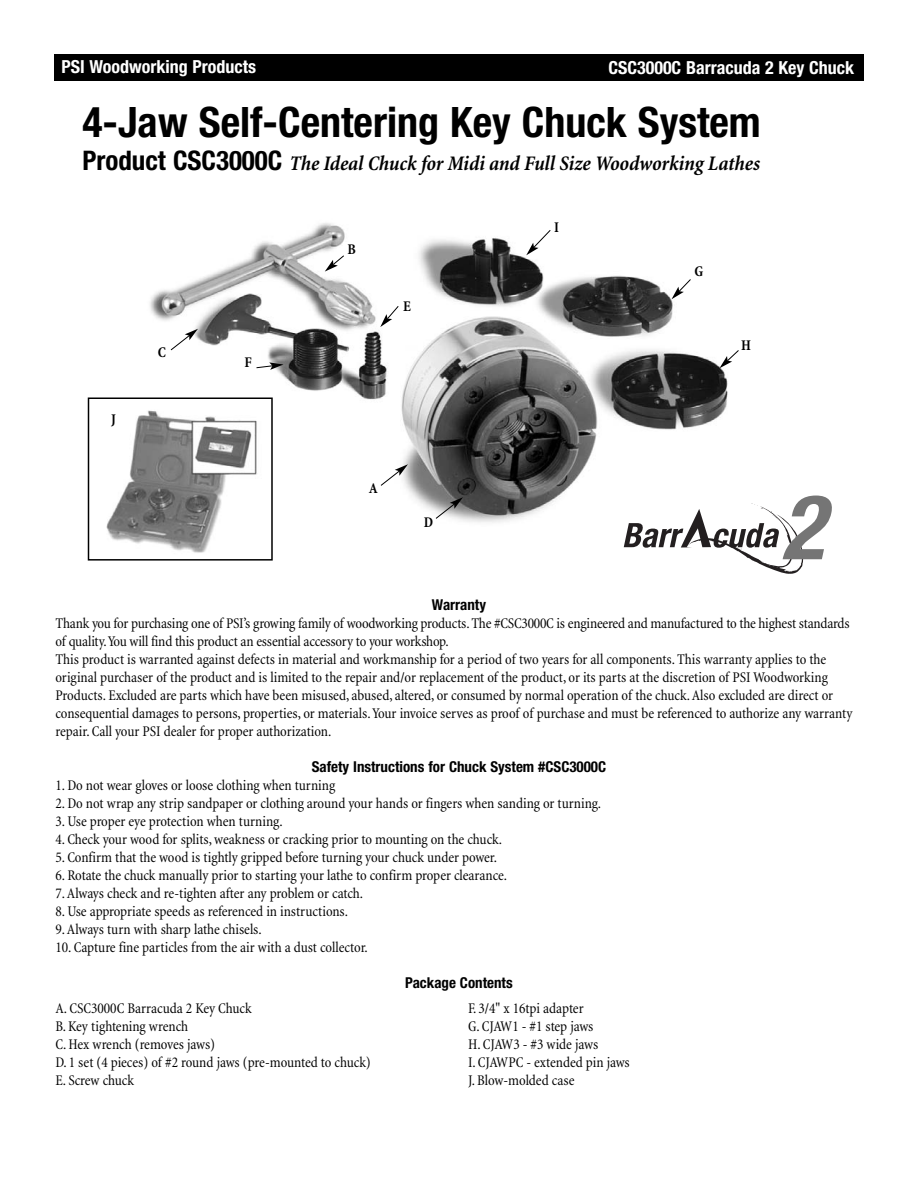
<style>
.page{position:relative;width:918px;height:1188px;background:#fff}
.page>*{position:absolute;margin:0;border:0;box-sizing:border-box;transform-origin:0 0}
.t1{font:italic 700 condensed 90px "Helvetica Neue";color:#757575}
.t2{font:700 condensed 42px "Helvetica Neue";color:#000}
.t3{font:italic 700 condensed 21px "Minion";letter-spacing:-.005em;color:#000}
.t4{font:700 condensed 18px "Helvetica Neue";color:#fff}
.t5{font:condensed 15px/18px "Minion";letter-spacing:-.005em;color:#000}
.t6{font:700 condensed 15px "Helvetica Neue";color:#000}
.t7{font:700 condensed 15px "Minion";color:#000}
.s1{font-family:"Helvetica Neue";font-style:normal;font-size:27px}
</style>
<div class="page">
<div style="left:54px;top:54px;width:810px;height:27px;background:#000"></div>
<img style="left:142px;top:223px;width:586px;height:300px">
<svg style="left:380px;top:464px;width:28px;height:22px"></svg>
<svg style="left:435px;top:497px;width:28px;height:22px"></svg>
<svg style="left:170px;top:329px;width:28px;height:22px"></svg>
<svg style="left:672px;top:278px;width:20px;height:21px"></svg>
<svg style="left:526px;top:229px;width:25px;height:26px"></svg>
<svg style="left:380px;top:305px;width:19px;height:22px"></svg>
<svg style="left:325px;top:255px;width:20px;height:17px"></svg>
<svg style="left:256px;top:362px;width:28px;height:8px"></svg>
<svg style="left:719px;top:349px;width:20px;height:19px"></svg>
<svg style="left:624px;top:503px;width:179px;height:71px"></svg>
<img style="left:106px;top:401px;width:164px;height:152px">
<div style="left:88px;top:398px;width:185px;height:163px;border:2px solid #000"></div>
<p class="t4" style="left:62px;top:60px;width:196px">PSI Woodworking Products</p>
<p class="t4" style="left:608px;top:61px;width:247px">CSC3000C Barracuda 2 Key Chuck</p>
<h2 class="t2" style="left:82px;top:107px;width:680px">4-Jaw Self-Centering Key Chuck System</h2>
<h3 class="t3" style="left:82px;top:155px;width:679px"><span class="s1">Product CSC3000C</span> The Ideal Chuck for Midi and Full Size Woodworking Lathes</h3>
<p class="t7" style="left:111px;top:414px;width:6px">J</p>
<p class="t7" style="left:158px;top:346px;width:10px">C</p>
<p class="t7" style="left:245px;top:356px;width:9px">F</p>
<p class="t7" style="left:348px;top:243px;width:10px">B</p>
<p class="t7" style="left:403px;top:300px;width:9px">E</p>
<p class="t7" style="left:369px;top:482px;width:11px">A</p>
<p class="t7" style="left:424px;top:517px;width:11px">D</p>
<p class="t7" style="left:554px;top:221px;width:6px">I</p>
<p class="t7" style="left:695px;top:265px;width:10px">G</p>
<p class="t7" style="left:741px;top:339px;width:11px">H</p>
<h1 class="t1" style="left:781px;top:495px;width:62px">2</h1>
<p class="t6" style="left:432px;top:599px;width:56px">Warranty</p>
<p class="t5" style="left:56px;top:616px;width:799px">Thank you for purchasing one of PSI’s growing family of woodworking products. The #CSC3000C is engineered and manufactured to the highest standards of quality.You will find this product an essential accessory to your workshop.<br>This product is warranted against defects in material and workmanship for a period of two years for all components. This warranty applies to the original purchaser of the product and is limited to the repair and/or replacement of the product, or its parts at the discretion of PSI Woodworking Products. Excluded are parts which have been misused, abused, altered, or consumed by normal operation of the chuck. Also excluded are direct or consequential damages to persons, properties, or materials.Your invoice serves as proof of purchase and must be referenced to authorize any warranty repair. Call your PSI dealer for proper authorization.</p>
<p class="t6" style="left:312px;top:761px;width:296px">Safety Instructions for Chuck System #CSC3000C</p>
<p class="t5" style="left:56px;top:778px;width:281px">1. Do not wear gloves or loose clothing when turning</p>
<p class="t5" style="left:56px;top:796px;width:547px">2. Do not wrap any strip sandpaper or clothing around your hands or fingers when sanding or turning.</p>
<p class="t5" style="left:56px;top:814px;width:229px">3. Use proper eye protection when turning.</p>
<p class="t5" style="left:56px;top:832px;width:448px">4. Check your wood for splits, weakness or cracking prior to mounting on the chuck.</p>
<p class="t5" style="left:56px;top:850px;width:443px">5. Confirm that the wood is tightly gripped before turning your chuck under power.</p>
<p class="t5" style="left:56px;top:868px;width:453px">6. Rotate the chuck manually prior to starting your lathe to confirm proper clearance.</p>
<p class="t5" style="left:56px;top:886px;width:309px">7. Always check and re-tighten after any problem or catch.</p>
<p class="t5" style="left:56px;top:904px;width:294px">8. Use appropriate speeds as referenced in instructions.</p>
<p class="t5" style="left:56px;top:922px;width:208px">9. Always turn with sharp lathe chisels.</p>
<p class="t5" style="left:56px;top:940px;width:314px">10. Capture fine particles from the air with a dust collector.</p>
<p class="t6" style="left:405px;top:977px;width:109px">Package Contents</p>
<p class="t5" style="left:56px;top:1000px;width:317px">A. CSC3000C Barracuda 2 Key Chuck<br>B. Key tightening wrench<br>C. Hex wrench (removes jaws)<br>D. 1 set (4 pieces) of #2 round jaws (pre-mounted to chuck)<br>E. Screw chuck</p>
<p class="t5" style="left:468px;top:1000px;width:163px">F. 3/4" x 16tpi adapter<br>G. CJAW1 - #1 step jaws<br>H. CJAW3 - #3 wide jaws<br>I. CJAWPC - extended pin jaws<br>J. Blow-molded case</p>
</div>
